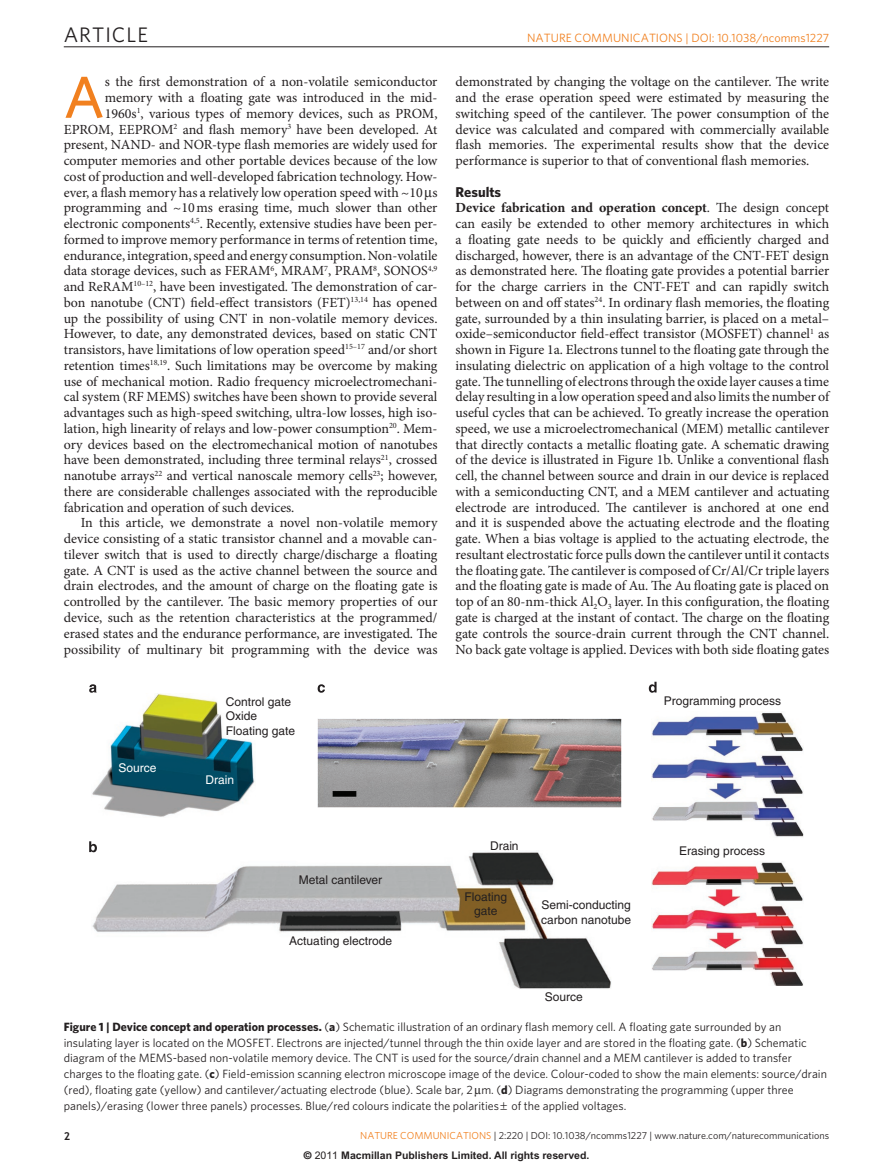
<style>
.page{position:relative;width:893px;height:1174px;background:#fff}
.page>*{position:absolute;margin:0;border:0;box-sizing:border-box;transform-origin:0 0}
.pBodyFirstpara{font:500 59.1px "Whitney";color:#f1801f}
.t1{font:21px "Whitney";letter-spacing:.045em;color:#231f20}
.pSec1ttl{font:700 14.25px "Whitney";color:#231f20}
.pSec_1and2{font:13.95px/15.8px "Minion Pro";color:#231f20;text-align:justify}
.pBodyFirstpara-2{font:13.95px "Minion Pro";color:#231f20}
.pPara{font:13.95px/15.8px "Minion Pro";letter-spacing:-.005em;color:#231f20;text-align:justify}
.pFigureCaption{font:12px/15.8px "Whitney";color:#231f20}
.t2{font:12px/14.4px "Helvetica";color:#231f20}
.pDoiLRH1{font:12px "Whitney";color:#f1801f}
.t3{font:12px "Helvetica";color:#fff}
.t4{font:700 10.5px "Arial";color:#231f20}
.pDoiRRH{font:10.2px "Whitney";color:#231f20}
.pDoiRRH-2{font:10.2px "Whitney";color:#f1801f}
.s1{font-weight:700}
.s2{font-family:"Helvetica"}
.s3{font-weight:400}
</style>
<div class="page">
<hr style="left:64px;top:47px;width:765px;height:1px;background:#231f20">
<img style="left:92px;top:693px;width:163px;height:124px">
<img style="left:318px;top:719px;width:303px;height:88px">
<img style="left:92px;top:851px;width:519px;height:138px">
<img style="left:652px;top:712px;width:152px;height:273px">
<svg style="left:89px;top:684px;width:8px;height:8px"></svg>
<svg style="left:89px;top:841px;width:8px;height:11px"></svg>
<svg style="left:318px;top:684px;width:7px;height:8px"></svg>
<svg style="left:649px;top:681px;width:8px;height:11px"></svg>
<p class="t1" style="left:64px;top:22px;width:86px">ARTICLE</p>
<p class="pDoiLRH1" style="left:527px;top:31px;width:9px">nat</p>
<p class="pDoiLRH1" style="left:551px;top:31px;width:34px">ure comm</p>
<p class="pDoiLRH1" style="left:613px;top:31px;width:16px">unications</p>
<p class="pDoiLRH1" style="left:685px;top:31px;width:145px">| DOI: 10.1038/ncomms1227</p>
<p class="pBodyFirstpara" style="left:64px;top:61px;width:42px">A</p>
<p class="pBodyFirstpara-2" style="left:105px;top:72px;width:334px">s the first demonstration of a non-volatile semiconductor</p>
<p class="pBodyFirstpara-2" style="left:105px;top:88px;width:334px">memory with a floating gate was introduced in the mid-</p>
<p class="pBodyFirstpara-2" style="left:105px;top:104px;width:334px">1960s<sup>1</sup>, various types of memory devices, such as PROM,</p>
<p class="pBodyFirstpara-2" style="left:64px;top:120px;width:375px">EPROM, EEPROM<sup>2</sup> and flash memory<sup>3</sup> have been developed. At</p>
<p class="pBodyFirstpara-2" style="left:64px;top:135px;width:375px">present, NAND- and NOR-type flash memories are widely used for</p>
<p class="pBodyFirstpara-2" style="left:64px;top:151px;width:375px">computer memories and other portable devices because of the low</p>
<p class="pBodyFirstpara-2" style="left:64px;top:167px;width:375px">cost of production and well-developed fabrication technology. How-</p>
<p class="pBodyFirstpara-2" style="left:64px;top:183px;width:375px">ever, a flash memory has a relatively low operation speed with ~10 s</p>
<p class="pBodyFirstpara-2" style="left:64px;top:198px;width:375px">programming and ~10ms erasing time, much slower than other</p>
<p class="pBodyFirstpara-2" style="left:64px;top:214px;width:375px">electronic components<sup>4,5</sup>. Recently, extensive studies have been per-</p>
<p class="pBodyFirstpara-2" style="left:64px;top:230px;width:375px">formed to improve memory performance in terms of retention time,</p>
<p class="pBodyFirstpara-2" style="left:64px;top:246px;width:375px">endurance, integration, speed and energy consumption. Non-volatile</p>
<p class="pBodyFirstpara-2" style="left:64px;top:261px;width:375px">data storage devices, such as FERAM<sup>6</sup>, MRAM<sup>7</sup>, PRAM<sup>8</sup>, SONOS<sup>4,9</sup></p>
<p class="pBodyFirstpara-2" style="left:64px;top:277px;width:375px">and ReRAM<sup>10–12</sup>, have been investigated. The demonstration of car-</p>
<p class="pBodyFirstpara-2" style="left:64px;top:293px;width:375px">bon nanotube (CNT) field-effect transistors (FET)<sup>13,14</sup> has opened</p>
<p class="pBodyFirstpara-2" style="left:64px;top:309px;width:375px">up the possibility of using CNT in non-volatile memory devices.</p>
<p class="pBodyFirstpara-2" style="left:64px;top:324px;width:375px">However, to date, any demonstrated devices, based on static CNT</p>
<p class="pBodyFirstpara-2" style="left:64px;top:340px;width:375px">transistors, have limitations of low operation speed<sup>15–17</sup> and/or short</p>
<p class="pBodyFirstpara-2" style="left:64px;top:356px;width:375px">retention times<sup>18,19</sup>. Such limitations may be overcome by making</p>
<p class="pBodyFirstpara-2" style="left:64px;top:372px;width:375px">use of mechanical motion. Radio frequency microelectromechani-</p>
<p class="pBodyFirstpara-2" style="left:64px;top:387px;width:375px">cal system (RF MEMS) switches have been shown to provide several</p>
<p class="pBodyFirstpara-2" style="left:64px;top:403px;width:375px">advantages such as high-speed switching, ultra-low losses, high iso-</p>
<p class="pBodyFirstpara-2" style="left:64px;top:419px;width:375px">lation, high linearity of relays and low-power consumption<sup>20</sup>. Mem-</p>
<p class="pBodyFirstpara-2" style="left:64px;top:435px;width:375px">ory devices based on the electromechanical motion of nanotubes</p>
<p class="pBodyFirstpara-2" style="left:64px;top:450px;width:375px">have been demonstrated, including three terminal relays<sup>21</sup>, crossed</p>
<p class="pBodyFirstpara-2" style="left:64px;top:466px;width:375px">nanotube arrays<sup>22</sup> and vertical nanoscale memory cells<sup>23</sup>; however,</p>
<p class="pBodyFirstpara-2" style="left:64px;top:482px;width:375px">there are considerable challenges associated with the reproducible</p>
<p class="pBodyFirstpara-2" style="left:64px;top:498px;width:232px">fabrication and operation of such devices.</p>
<p class="pPara" style="left:64px;top:515px;width:375px;text-indent:17px">In this article, we demonstrate a novel non-volatile memory device consisting of a static transistor channel and a movable can&shy;tilever switch that is used to directly charge/discharge a floating gate. A CNT is used as the active channel between the source and drain electrodes, and the amount of charge on the floating gate is controlled by the cantilever. The basic memory properties of our device, such as the retention characteristics at the programmed/ erased states and the endurance performance, are investigated. The possibility of multinary bit programming with the device was</p>
<p class="t3" style="left:119px;top:761px;width:40px">Source</p>
<p class="t2" style="left:226px;top:694px;width:71px">Control gate<br>Oxide<br>Floating gate</p>
<p class="t3" style="left:205px;top:773px;width:30px">Drain</p>
<p class="pPara" style="left:455px;top:74px;width:375px">demonstrated by changing the voltage on the cantilever. The write and the erase operation speed were estimated by measuring the switching speed of the cantilever. The power consumption of the device was calculated and compared with commercially available flash memories. The experimental results show that the device performance is superior to that of conventional flash memories.</p>
<p class="pSec1ttl" style="left:455px;top:183px;width:47px">Results</p>
<p class="pSec_1and2" style="left:455px;top:200px;width:375px"><span class="s1">Device fabrication and operation concept</span>. The design concept can easily be extended to other memory architectures in which a floating gate needs to be quickly and efficiently charged and discharged, however, there is an advantage of the CNT-FET design as demonstrated here. The floating gate provides a potential barrier for the charge carriers in the CNT-FET and can rapidly switch between on and off states<sup>24</sup>. In ordinary flash memories, the floating gate, surrounded by a thin insulating barrier, is placed on a metal– oxide–semiconductor field-effect transistor (MOSFET) channel<sup>1</sup> as shown in Figure 1a. Electrons tunnel to the floating gate through the insulating dielectric on application of a high voltage to the control gate. The tunnelling of electrons through the oxide layer causes a time delay resulting in a low operation speed and also limits the number of useful cycles that can be achieved. To greatly increase the operation speed, we use a microelectromechanical (MEM) metallic cantilever that directly contacts a metallic floating gate. A schematic drawing of the device is illustrated in Figure 1b. Unlike a conventional flash cell, the channel between source and drain in our device is replaced with a semiconducting CNT, and a MEM cantilever and actuating electrode are introduced. The cantilever is anchored at one end and it is suspended above the actuating electrode and the floating gate. When a bias voltage is applied to the actuating electrode, the resultant electrostatic force pulls down the cantilever until it contacts the floating gate. The cantilever is composed of Cr/Al/Cr triple layers and the floating gate is made of Au. The Au floating gate is placed on top of an 80-nm-thick Al<sub>2</sub>O<sub>3</sub> layer. In this configuration, the floating gate is charged at the instant of contact. The charge on the floating gate controls the source-drain current through the CNT channel.<br>No back gate voltage is applied. Devices with both side floating gates</p>
<p class="t2" style="left:664px;top:693px;width:119px">Programming process</p>
<p class="t2" style="left:299px;top:872px;width:85px">Metal cantilever</p>
<p class="t2" style="left:289px;top:933px;width:104px">Actuating electrode</p>
<p class="t2" style="left:490px;top:838px;width:30px">Drain</p>
<p class="t2" style="left:464px;top:889px;width:44px;text-align:center">Floating gate</p>
<p class="t2" style="left:541px;top:898px;width:92px">Semi-conducting carbon nanotube</p>
<p class="t2" style="left:679px;top:843px;width:88px">Erasing process</p>
<p class="t2" style="left:545px;top:990px;width:40px">Source</p>
<p class="pFigureCaption" style="left:64px;top:1018px;width:765px"><span class="s1">Figure 1 | Device concept and operation processes.</span> (<span class="s1">a</span>) Schematic illustration of an ordinary flash memory cell. A floating gate surrounded by an insulating layer is located on the MOSFET. Electrons are injected/tunnel through the thin oxide layer and are stored in the floating gate. (<span class="s1">b</span>) Schematic diagram of the MEMS-based non-volatile memory device. The CNT is used for the source/drain channel and a MEM cantilever is added to transfer charges to the floating gate. (<span class="s1">c</span>) Field-emission scanning electron microscope image of the device. Colour-coded to show the main elements: source/drain (red), floating gate (yellow) and cantilever/actuating electrode (blue). Scale bar, 2 m. (<span class="s1">d</span>) Diagrams demonstrating the programming (upper three panels)/erasing (lower three panels) processes. Blue/red colours indicate the polarities of the applied voltages.</p>
<p class="pDoiRRH-2" style="left:360px;top:1129px;width:8px">nat</p>
<p class="pDoiRRH-2" style="left:380px;top:1129px;width:29px">ure comm</p>
<p class="pDoiRRH-2" style="left:433px;top:1129px;width:14px">unications</p>
<p class="pDoiRRH" style="left:494px;top:1129px;width:337px">| 2:220 | DOI: 10.1038/ncomms1227 | www.nature.com/naturecommunications</p>
<p class="t4" style="left:304px;top:1149px;width:287px"><span class="s2">©</span> <span class="s3">2011</span> Macmillan Publishers Limited. All rights reserved.</p>
</div>
